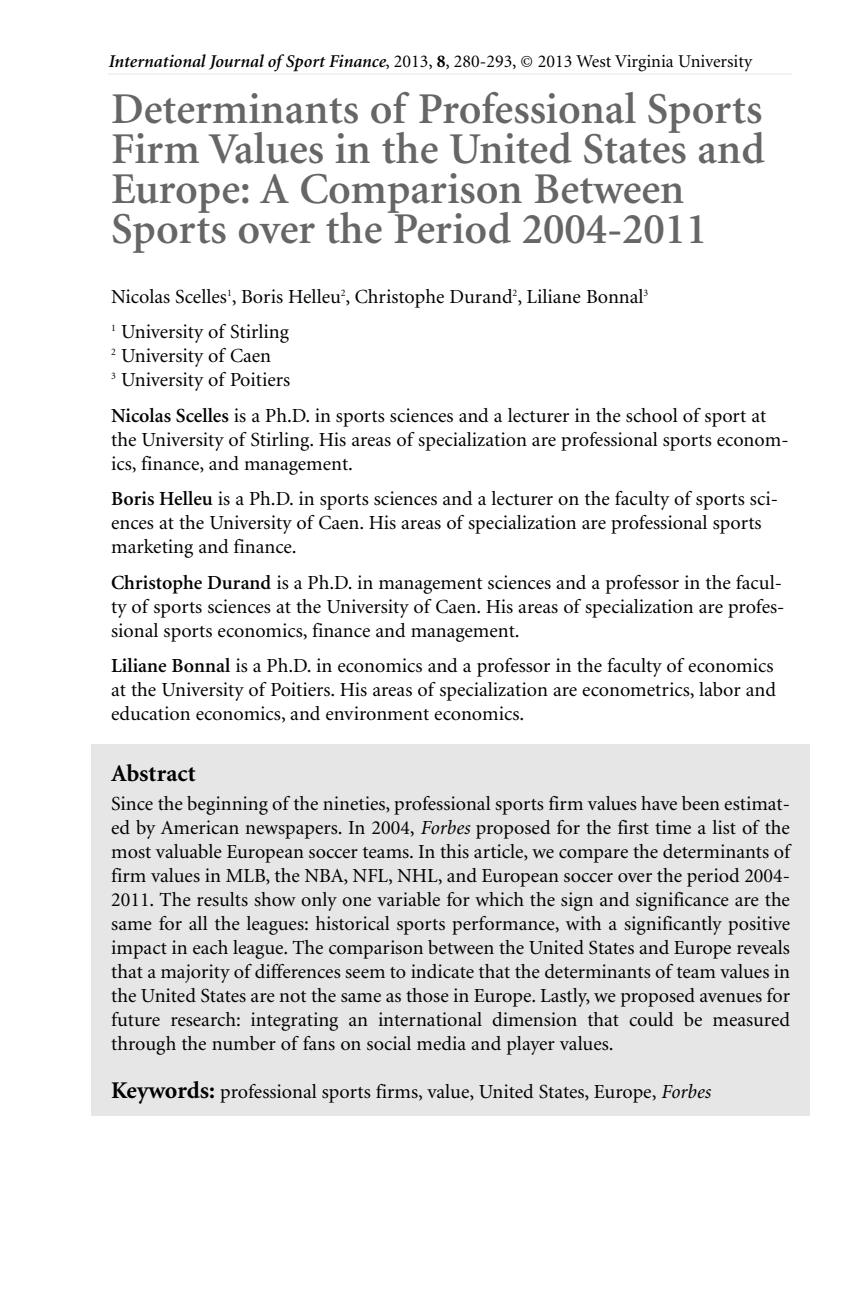
<style>
.page{position:relative;width:864px;height:1296px;background:#fff}
.page>*{position:absolute;margin:0;border:0;box-sizing:border-box;transform-origin:0 0}
.t1{font:600 44px/40px "Minion";color:#666}
.t2{font:700 24px "Minion";color:#000}
.t3{font:20px/24px "Minion";color:#000}
.t4{font:18px "Minion";color:#000}
.s1{font-weight:600;font-style:italic}
.s2{font-weight:700}
.s3{font-weight:600}
.s4{font-style:italic}
.s5{font-weight:700;font-size:24px}
</style>
<div class="page">
<hr style="left:108px;top:74px;width:684px;height:1px;background:#e6e6e6">
<div style="left:91px;top:745px;width:719px;height:371px;background:#e6e6e6"></div>
<p class="t4" style="left:108px;top:54px;width:646px"><span class="s1">International Journal of Sport Finance</span>, 2013, <span class="s2">8</span>, 280-293, © 2013 West Virginia University</p>
<h1 class="t1" style="left:111px;top:93px;width:655px">Determinants of Professional Sports Firm Values in the United States and Europe: A Comparison Between Sports over the Period 2004-2011</h1>
<p class="t3" style="left:111px;top:280px;width:539px;line-height:35.6px">Nicolas Scelles<sup>1</sup>, Boris Helleu<sup>2</sup>, Christophe Durand<sup>2</sup>, Liliane Bonnal<sup>3<br>1</sup> University of Stirling</p>
<p class="t3" style="left:111px;top:345px;width:181px"><sup>2</sup> University of Caen<br><sup>3</sup> University of Poitiers</p>
<p class="t3" style="left:111px;top:405px;width:679px"><span class="s3">Nicolas Scelles</span> is a Ph.D. in sports sciences and a lecturer in the school of sport at the University of Stirling. His areas of specialization are professional sports econom&shy;ics, finance, and management.</p>
<p class="t3" style="left:111px;top:489px;width:668px"><span class="s3">Boris Helleu</span> is a Ph.D. in sports sciences and a lecturer on the faculty of sports sci&shy;ences at the University of Caen. His areas of specialization are professional sports marketing and finance.</p>
<p class="t3" style="left:111px;top:572px;width:675px"><span class="s3">Christophe Durand</span> is a Ph.D. in management sciences and a professor in the facul&shy;ty of sports sciences at the University of Caen. His areas of specialization are profes&shy;sional sports economics, finance and management.</p>
<p class="t3" style="left:111px;top:656px;width:666px"><span class="s3">Liliane Bonnal</span> is a Ph.D. in economics and a professor in the faculty of economics at the University of Poitiers. His areas of specialization are econometrics, labor and education economics, and environment economics.</p>
<p class="t2" style="left:111px;top:764px;width:86px">Abstract</p>
<p class="t3" style="left:111px;top:794px;width:680px;text-align:justify">Since the beginning of the nineties, professional sports firm values have been estimat&shy;ed by American newspapers. In 2004, <span class="s4">Forbes</span> proposed for the first time a list of the most valuable European soccer teams. In this article, we compare the determinants of firm values in MLB, the NBA, NFL, NHL, and European soccer over the period 2004- 2011. The results show only one variable for which the sign and significance are the same for all the leagues: historical sports performance, with a significantly positive impact in each league. The comparison between the United States and Europe reveals that a majority of differences seem to indicate that the determinants of team values in the United States are not the same as those in Europe. Lastly, we proposed avenues for future research: integrating an international dimension that could be measured through the number of fans on social media and player values.</p>
<p class="t3" style="left:111px;top:1082px;width:601px"><span class="s5">Keywords:</span> professional sports firms, value, United States, Europe, <span class="s4">Forbes</span></p>
</div>
